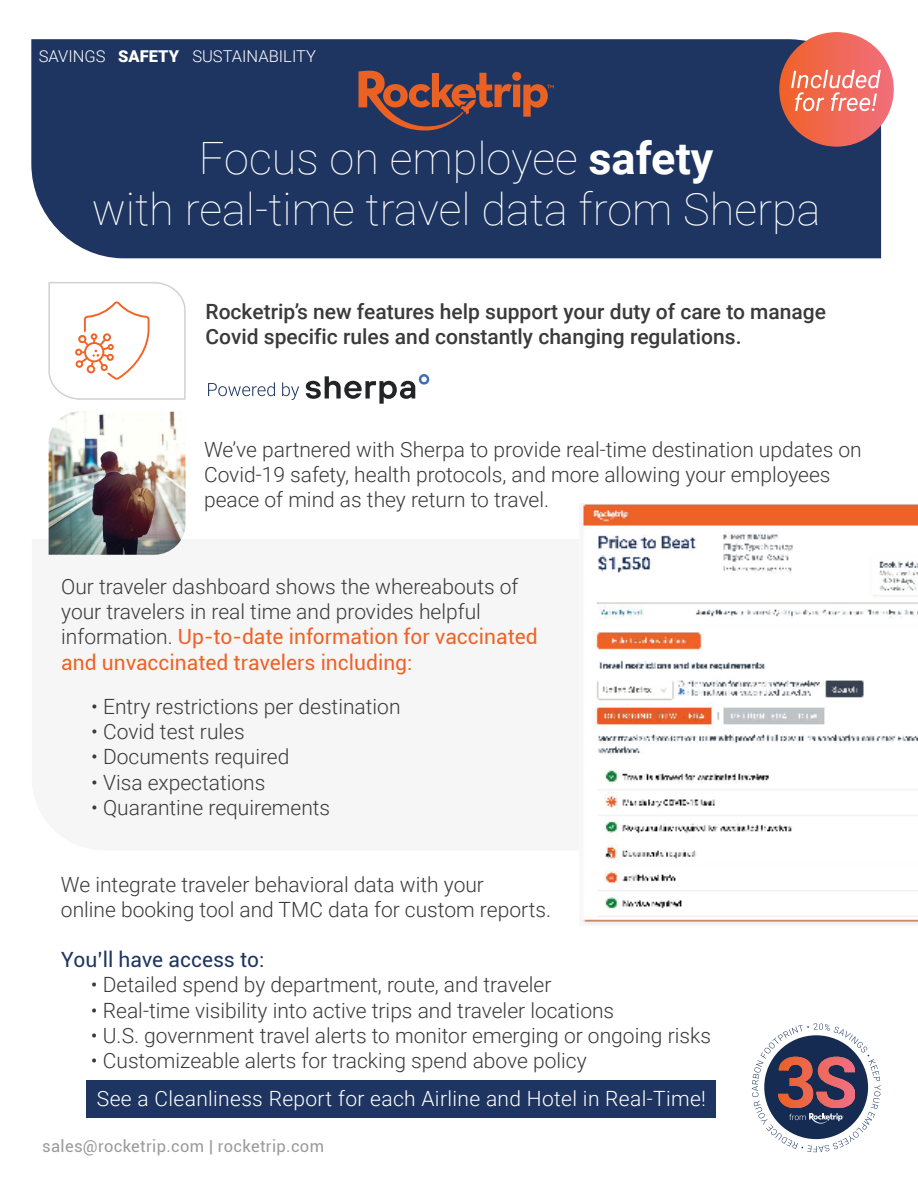
<style>
.page{position:relative;width:918px;height:1188px;background:#fff}
.page>*{position:absolute;margin:0;border:0;box-sizing:border-box;transform-origin:0 0}
.t1{font:100 44.55px/51px "Roboto";color:#fff;text-align:center}
.t2{font:300 21px/25.2px "Roboto";color:#393a39}
.t3{font:500 21px/25.2px "Roboto";color:#393a39}
.t4{font:300 21px "Roboto";letter-spacing:.015em;color:#fff}
.t5{font:21px "Roboto";color:#1e3561}
.t6{font:16.5px "Roboto";letter-spacing:.02em;color:#9b9a9b}
.t7{font:300 16.35px "Roboto";color:#fff}
.s1{font-weight:900}
.s2{font-weight:700}
.s3{font-weight:400;color:#ef6227}
</style>
<div class="page">
<div style="left:87px;top:1080px;width:629px;height:37px;background:#1e3561"></div>
<img style="left:580px;top:503px;width:338px;height:421px">
<div style="left:881px;top:507px;width:37px;height:18px;background:#ef6227"></div>
<svg style="left:48px;top:282px;width:138px;height:118px"></svg>
<svg style="left:752px;top:1023px;width:129px;height:129px"></svg>
<img style="left:49px;top:411px;width:136px;height:144px">
<svg style="left:306px;top:374px;width:123px;height:30px"></svg>
<svg style="left:208px;top:382px;width:67px;height:14px"></svg>
<svg style="left:282px;top:382px;width:17px;height:18px"></svg>
<div style="left:31px;top:39px;width:850px;height:219px;background:#1e3561"></div>
<div style="left:779px;top:32px;width:115px;height:115px;background:linear-gradient(to right,#ed6029,#f17080);border-radius:57px"></div>
<svg style="left:791px;top:70px;width:90px;height:41px;background:#f38c7d"></svg>
<svg style="left:359px;top:71px;width:195px;height:60px;background:#60434c"></svg>
<p class="t7" style="left:39px;top:44px;width:279px">SAVINGS <span class="s1">SAFETY</span> SUSTAINABILITY</p>
<h1 class="t1" style="left:92px;top:131px;width:730px">Focus on employee <span class="s2">safety<br></span>with real-time travel data from Sherpa</h1>
<p class="t3" style="left:206px;top:298px;width:622px">Rocketrip’s new features help support your duty of care to manage<br>Covid specific rules and constantly changing regulations.</p>
<p class="t2" style="left:204px;top:436px;width:659px">We’ve partnered with Sherpa to provide real-time destination updates on<br>Covid-19 safety, health protocols, and more allowing your employees peace of mind as they return to travel.</p>
<p class="t2" style="left:61px;top:573px;width:478px">Our traveler dashboard shows the whereabouts of your travelers in real time and provides helpful information. <span class="s3">Up-to-date information for vaccinated and unvaccinated travelers including:</span></p>
<p class="t2" style="left:91px;top:693px;width:311px">• Entry restrictions per destination</p>
<p class="t2" style="left:91px;top:718px;width:155px">• Covid test rules</p>
<p class="t2" style="left:91px;top:744px;width:200px">• Documents required</p>
<p class="t2" style="left:91px;top:769px;width:176px">• Visa expectations</p>
<p class="t2" style="left:91px;top:794px;width:241px">• Quarantine requirements</p>
<p class="t2" style="left:61px;top:871px;width:492px">We integrate traveler behavioral data with your<br>online booking tool and TMC data for custom reports.</p>
<p class="t5" style="left:61px;top:945px;width:205px">You’ll have access to:</p>
<p class="t2" style="left:91px;top:972px;width:462px">• Detailed spend by department, route, and traveler</p>
<p class="t2" style="left:91px;top:997px;width:525px">• Real-time visibility into active trips and traveler locations</p>
<p class="t2" style="left:91px;top:1022px;width:622px">• U.S. government travel alerts to monitor emerging or ongoing risks</p>
<p class="t2" style="left:91px;top:1047px;width:497px">• Customizeable alerts for tracking spend above policy</p>
<p class="t4" style="left:97px;top:1084px;width:610px">See a Cleanliness Report for each Airline and Hotel in Real-Time!</p>
<p class="t6" style="left:42px;top:1134px;width:283px">sales@rocketrip.com | rocketrip.com</p>
</div>
